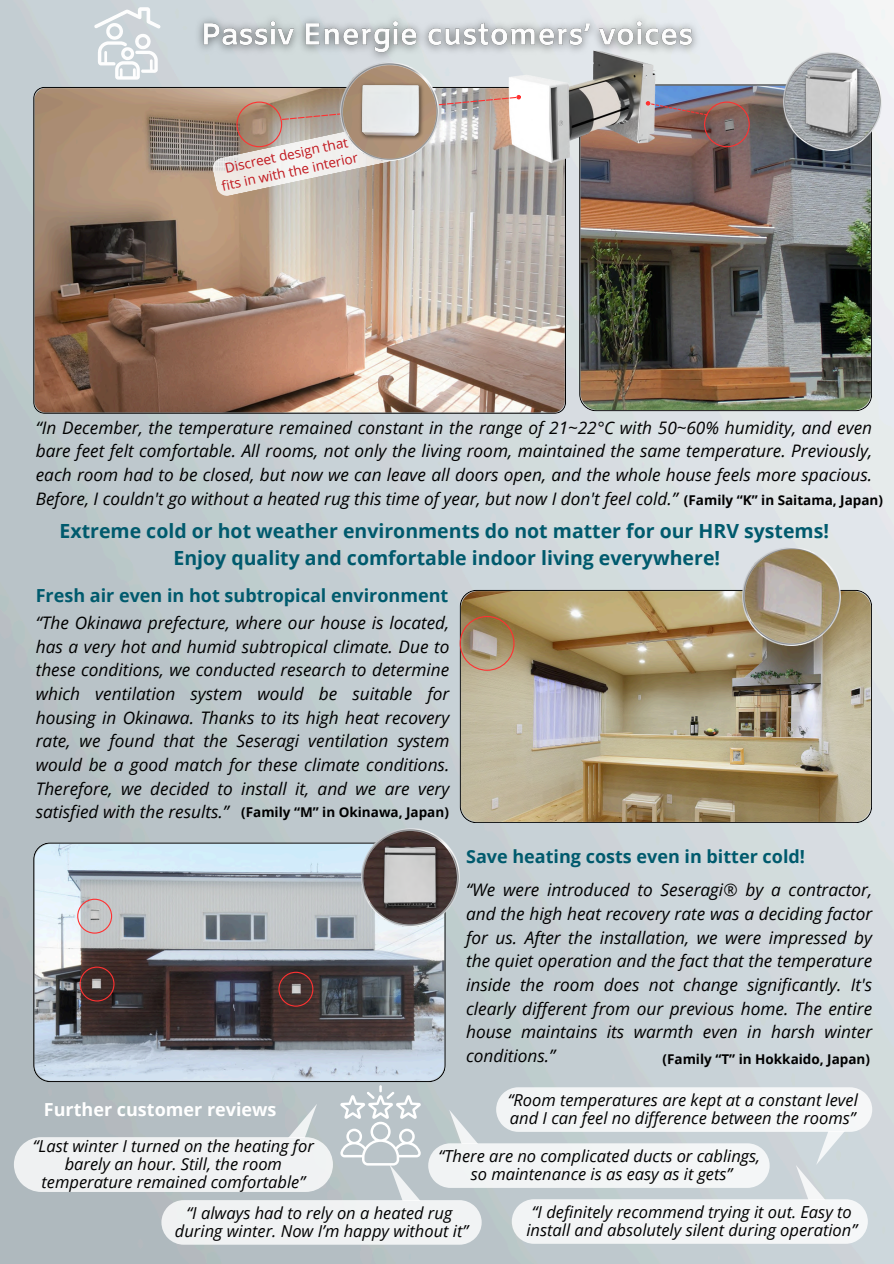
<style>
.page{position:relative;width:894px;height:1264px;background:#fff}
.page>*{position:absolute;margin:0;border:0;box-sizing:border-box;transform-origin:0 0}
.t1{font:700 19.5px/27px "Open Sans";color:#005a6d;text-align:center}
.t2{font:700 18px "Open Sans";color:#005a6d}
.t3{font:700 18px "Open Sans";color:#fff}
.t4{font:italic 17.25px/23.7px "Open Sans";color:#000;text-align:justify}
.t5{font:italic 16.5px/18px "Open Sans";color:#000;text-align:center}
.t6{font:700 13.5px "Open Sans";color:#000}
.t7{font:13.5px/16.8px "Open Sans";color:#c1161d;text-align:center}
</style>
<div class="page">
<img style="left:0;top:0;width:893px;height:1263px">
<img style="left:459px;top:589px;width:412px;height:233px">
<img style="left:579px;top:84px;width:292px;height:327px">
<img style="left:33px;top:87px;width:532px;height:327px">
<svg style="left:33px;top:842px;width:412px;height:240px;background:#9499a0"></svg>
<img style="left:500px;top:68px;width:156px;height:114px">
<svg style="left:211px;top:95px;width:310px;height:102px;background:#c4b8ae"></svg>
<svg style="left:645px;top:101px;width:104px;height:46px;background:#906f6b"></svg>
<img style="left:340px;top:68px;width:98px;height:92px">
<img style="left:343px;top:68px;width:93px;height:91px">
<img style="left:348px;top:69px;width:91px;height:91px">
<img style="left:783px;top:52px;width:98px;height:98px">
<img style="left:785px;top:55px;width:94px;height:93px">
<img style="left:801px;top:60px;width:62px;height:87px">
<img style="left:89px;top:5px;width:77px;height:77px">
<svg style="left:14px;top:1085px;width:858px;height:159px"></svg>
<svg style="left:459px;top:616px;width:55px;height:54px;background:#a88c6d"></svg>
<img style="left:742px;top:547px;width:98px;height:98px">
<img style="left:744px;top:549px;width:94px;height:94px">
<img style="left:361px;top:828px;width:98px;height:98px">
<img style="left:363px;top:831px;width:93px;height:93px">
<img style="left:380px;top:842px;width:61px;height:71px">
<img style="left:189px;top:8px;width:518px;height:60px">
<svg style="left:77px;top:898px;width:35px;height:35px"></svg>
<svg style="left:79px;top:966px;width:35px;height:35px"></svg>
<svg style="left:278px;top:971px;width:35px;height:35px"></svg>
<h3 class="t7" style="left:216px;top:161px;width:140px;rotate:-12deg">Discreet design that fits in with the interior</h3>
<h4 class="t4" style="left:36px;top:415px;width:837px">“In December, the temperature remained constant in the range of 21~22°C with 50~60% humidity, and even bare feet felt comfortable. All rooms, not only the living room, maintained the same temperature. Previously, each room had to be closed, but now we can leave all doors open, and the whole house feels more spacious.<br>Before, I couldn't go without a heated rug this time of year, but now I don't feel cold.”</h4>
<p class="t6" style="left:683px;top:490px;width:200px">(Family “K” in Saitama, Japan)</p>
<h2 class="t1" style="left:59px;top:517px;width:770px">Extreme cold or hot weather environments do not matter for our HRV systems!<br>Enjoy quality and comfortable indoor living everywhere!</h2>
<h3 class="t2" style="left:36px;top:583px;width:414px">Fresh air even in hot subtropical environment</h3>
<p class="t4" style="left:36px;top:610px;width:415px">“The Okinawa prefecture, where our house is located, has a very hot and humid subtropical climate. Due to these conditions, we conducted research to determine which ventilation system would be suitable for housing in Okinawa. Thanks to its high heat recovery rate, we found that the Seseragi ventilation system would be a good match for these climate conditions.<br>Therefore, we decided to install it, and we are very satisfied with the results.”</p>
<p class="t6" style="left:241px;top:802px;width:209px">(Family “M” in Okinawa, Japan)</p>
<p class="t2" style="left:466px;top:843px;width:340px">Save heating costs even in bitter cold!</p>
<h2 class="t4" style="left:466px;top:877px;width:407px">“We were introduced to Seseragi® by a contractor, and the high heat recovery rate was a deciding factor for us. After the installation, we were impressed by the quiet operation and the fact that the temperature inside the room does not change significantly. It's clearly different from our previous home. The entire house maintains its warmth even in harsh winter conditions.”</h2>
<p class="t6" style="left:662px;top:1049px;width:209px">(Family “T” in Hokkaido, Japan)</p>
<h2 class="t3" style="left:44px;top:1096px;width:234px">Further customer reviews</h2>
<p class="t5" style="left:507px;top:1090px;width:351px;text-align:left">“Room temperatures are kept at a constant level and I can feel no difference between the rooms”</p>
<h3 class="t5" style="left:33px;top:1136px;width:282px">“Last winter I turned on the heating for barely an hour. Still, the room temperature remained comfortable”</h3>
<h4 class="t5" style="left:438px;top:1146px;width:323px">“There are no complicated ducts or cablings, so maintenance is as easy as it gets”</h4>
<h4 class="t5" style="left:175px;top:1203px;width:295px">“I always had to rely on a heated rug during winter. Now I’m happy without it”</h4>
<h3 class="t5" style="left:526px;top:1202px;width:332px">“I definitely recommend trying it out. Easy to install and absolutely silent during operation”</h3>
</div>
